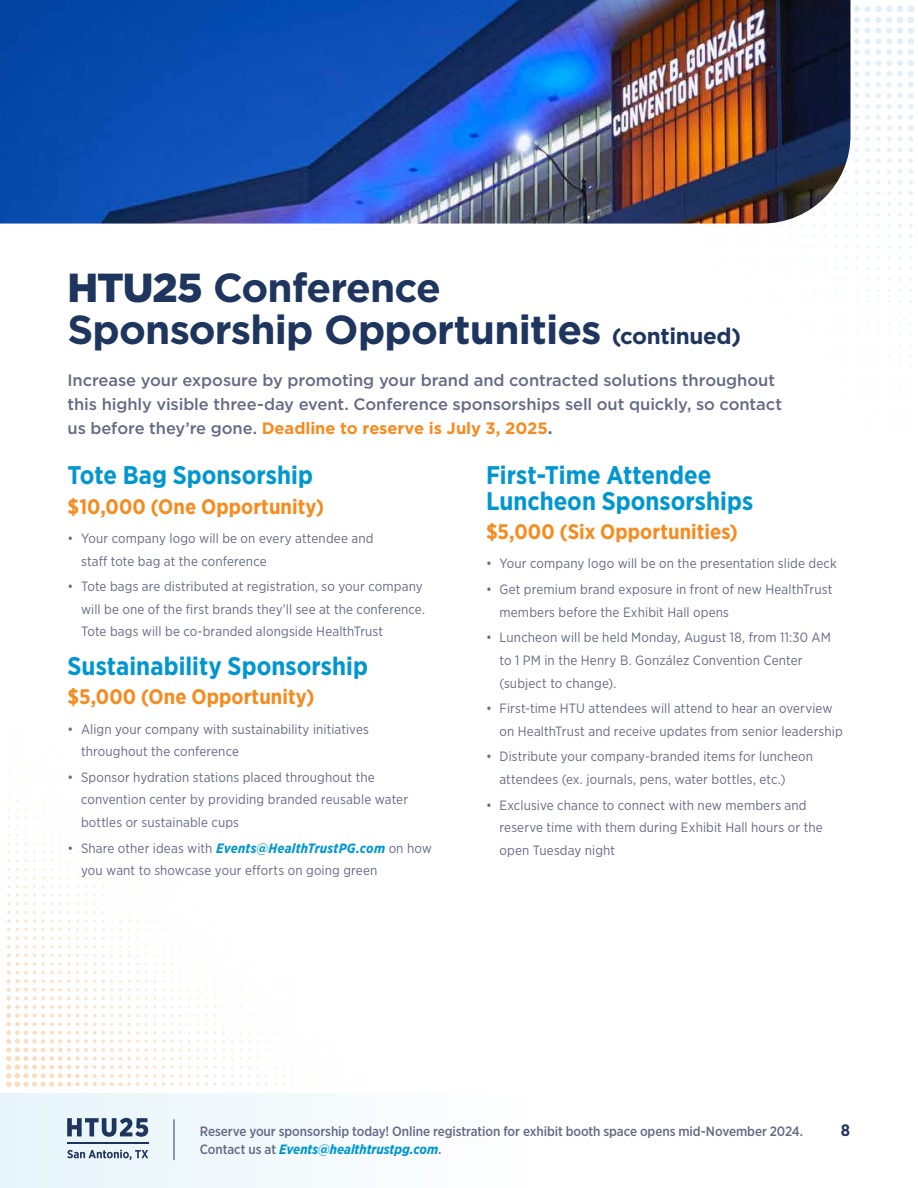
<style>
.page{position:relative;width:918px;height:1188px;background:#fff}
.page>*{position:absolute;margin:0;border:0;box-sizing:border-box;transform-origin:0 0}
.t1{font:700 40.5px/42px "Gotham";letter-spacing:-.02em;color:#1e355e}
.t2{font:700 25.5px/25.5px "Gotham Narrow";color:#0097d0}
.t3{font:700 21px "Gotham Narrow";letter-spacing:.005em;color:#f68b1f}
.t4{font:500 16.5px/24px "Gotham";letter-spacing:-.005em;color:#656b86}
.t5{font:700 16.5px "Gotham Narrow";color:#1e355e}
.t6{font:13.5px/22.5px "Gotham Narrow";letter-spacing:.01em;color:#656b86}
.t7{font:500 13.5px "Gotham Narrow";letter-spacing:-.01em;color:#656b86}
.t8{font:italic 700 13.5px "Gotham Narrow";letter-spacing:-.005em;color:#0097d0}
.s1{font-weight:900}
.s2{font-size:22.5px}
.s3{font-weight:700;color:#f68b1f}
.s4{font-weight:700}
.s5{font-weight:700;font-style:italic;color:#0097d0}
.s6{font-weight:500;font-style:normal;color:#656b86}
</style>
<div class="page">
<svg style="left:850px;top:5px;width:64px;height:7px"></svg>
<div style="left:0;top:1094px;width:918px;height:94px;background:linear-gradient(to right,#e9f4f9,#fff)"></div>
<hr style="left:174px;top:1119px;width:1px;height:41px;background:#1e355e">
<hr style="left:67px;top:1143px;width:81px;height:1px;background:#1b365d">
<svg style="left:67px;top:1150px;width:81px;height:10px"></svg>
<svg style="left:67px;top:1118px;width:81px;height:19px;background:#8192a9"></svg>
<img style="left:0;top:0;width:850px;height:224px">
<h1 class="t1" style="left:67px;top:267px;width:675px"><span class="s1">HTU25</span> Conference<br>Sponsorship Opportunities <span class="s2">(continued)</span></h1>
<p class="t4" style="left:68px;top:368px;width:716px">Increase your exposure by promoting your brand and contracted solutions throughout this highly visible three-day event. Conference sponsorships sell out quickly, so contact us before they’re gone. <span class="s3">Deadline to reserve is July 3, 2025</span><span class="s4">.</span></p>
<h2 class="t2" style="left:68px;top:463px;width:247px">Tote Bag Sponsorship</h2>
<h3 class="t3" style="left:68px;top:493px;width:258px">$10,000 (One Opportunity)</h3>
<p class="t6" style="left:81px;top:527px;width:294px;text-indent:-14px">• Your company logo will be on every attendee and staff tote bag at the conference</p>
<p class="t6" style="left:81px;top:575px;width:346px;text-indent:-14px">• Tote bags are distributed at registration, so your company will be one of the first brands they’ll see at the conference.<br>Tote bags will be co-branded alongside HealthTrust</p>
<h2 class="t2" style="left:68px;top:653px;width:302px">Sustainability Sponsorship</h2>
<h3 class="t3" style="left:68px;top:684px;width:249px">$5,000 (One Opportunity)</h3>
<p class="t6" style="left:81px;top:717px;width:289px;text-indent:-14px">• Align your company with sustainability initiatives throughout the conference</p>
<p class="t6" style="left:81px;top:766px;width:329px;text-indent:-14px">• Sponsor hydration stations placed throughout the convention center by providing branded reusable water bottles or sustainable cups</p>
<p class="t6" style="left:81px;top:836px;width:352px;text-indent:-14px">• Share other ideas with <span class="s5">Events@HealthTrustPG.com</span> on how you want to showcase your efforts on going green</p>
<h2 class="t2" style="left:486px;top:463px;width:269px">First-Time Attendee<br>Luncheon Sponsorships</h2>
<h3 class="t3" style="left:486px;top:518px;width:253px">$5,000 (Six Opportunities)</h3>
<p class="t6" style="left:486px;top:552px;width:352px">• Your company logo will be on the presentation slide deck</p>
<p class="t6" style="left:500px;top:578px;width:335px;text-indent:-14px">• Get premium brand exposure in front of new HealthTrust members before the Exhibit Hall opens</p>
<p class="t6" style="left:500px;top:626px;width:333px;text-indent:-14px">• Luncheon will be held Monday, August 18, from 11:30 AM to 1 PM in the Henry B. González Convention Center (subject to change).</p>
<p class="t6" style="left:500px;top:697px;width:345px;text-indent:-14px">• First-time HTU attendees will attend to hear an overview on HealthTrust and receive updates from senior leadership</p>
<p class="t6" style="left:500px;top:745px;width:315px;text-indent:-14px">• Distribute your company-branded items for luncheon attendees (ex. journals, pens, water bottles, etc.)</p>
<p class="t6" style="left:500px;top:793px;width:325px;text-indent:-14px">• Exclusive chance to connect with new members and reserve time with them during Exhibit Hall hours or the open Tuesday night</p>
<p class="t7" style="left:200px;top:1123px;width:605px">Reserve your sponsorship today! Online registration for exhibit booth space opens mid-November 2024.</p>
<p class="t5" style="left:841px;top:1119px;width:11px">8</p>
<p class="t8" style="left:200px;top:1141px;width:243px"><span class="s6">Contact us at</span> Events@healthtrustpg.com<span class="s6">.</span></p>
</div>
